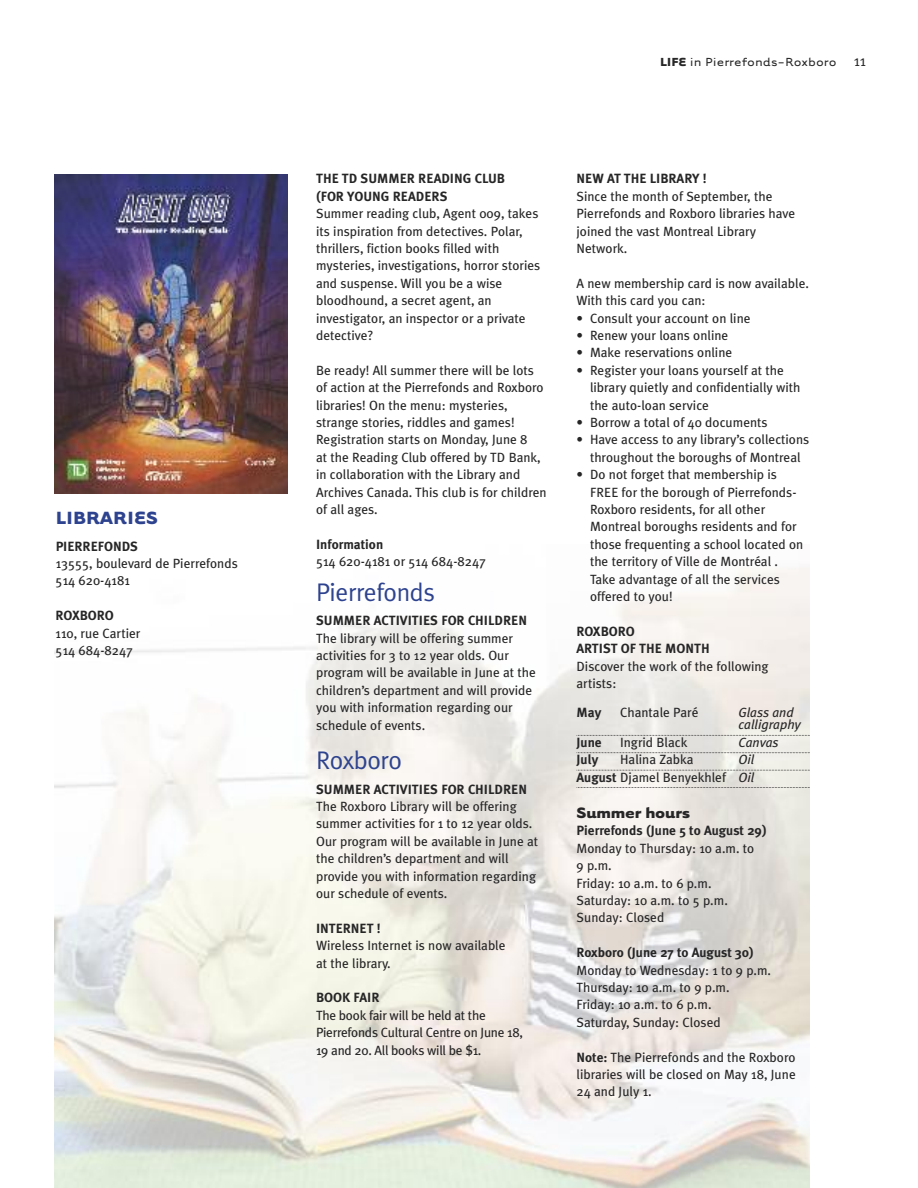
<style>
.page{position:relative;width:918px;height:1188px;background:#fff}
.page>*{position:absolute;margin:0;border:0;box-sizing:border-box;transform-origin:0 0}
.t1{font:25.5px "Meta Plus Normal";letter-spacing:-.015em;color:#2e438f}
.t2{font:700 20.4px "Tarzana Wide";color:#2e438f}
.t3{font:700 17.4px "Tarzana Wide";letter-spacing:-.01em;color:#272627}
.t4{font:13.5px "Tarzana Wide";color:#272627}
.t5{font:13.35px/17.4px "Meta Plus";color:#272627}
.t6{font:700 13.35px/17.4px "Meta Plus";color:#272627}
.t7{font:13.35px/17.4px "Meta Plus";letter-spacing:-.02em;color:#272627}
.t8{font:italic 13.35px/12px "Meta Plus";color:#272627}
.s1{font-weight:700}
.s2{font-family:"Meta Plus Normal";font-size:15px}
.s3{font-style:italic}
</style>
<div class="page">
<img style="left:54px;top:567px;width:756px;height:621px">
<svg style="left:577px;top:735px;width:233px;height:1px"></svg>
<svg style="left:577px;top:752px;width:233px;height:1px"></svg>
<svg style="left:577px;top:770px;width:233px;height:1px"></svg>
<svg style="left:577px;top:787px;width:233px;height:1px"></svg>
<img style="left:55px;top:175px;width:233px;height:318px">
<h2 class="t2" style="left:56px;top:505px;width:104px">LIBRARIES</h2>
<p class="t6" style="left:56px;top:537px;width:84px">PIERREFONDS</p>
<p class="t5" style="left:56px;top:555px;width:184px">13555, boulevard de Pierrefonds<br>514 620-4181</p>
<p class="t6" style="left:56px;top:607px;width:60px">ROXBORO</p>
<p class="t5" style="left:56px;top:624px;width:86px">110, rue Cartier<br>514 684-8247</p>
<p class="t4" style="left:660px;top:53px;width:208px"><span class="s1">LIFE</span> in Pierrefonds-Roxboro <span class="s2">11</span></p>
<p class="t6" style="left:316px;top:170px;width:191px">THE TD SUMMER READING CLUB (FOR YOUNG READERS</p>
<p class="t5" style="left:316px;top:205px;width:226px">Summer reading club, Agent 009, takes its inspiration from detectives. Polar, thrillers, fiction books filled with mysteries, investigations, horror stories and suspense. Will you be a wise bloodhound, a secret agent, an investigator, an inspector or a private detective?</p>
<p class="t5" style="left:316px;top:362px;width:232px">Be ready! All summer there will be lots of action at the Pierrefonds and Roxboro libraries! On the menu: mysteries, strange stories, riddles and games!<br>Registration starts on Monday, June 8<br>at the Reading Club offered by TD Bank, in collaboration with the Library and Archives Canada. This club is for children of all ages.</p>
<p class="t6" style="left:316px;top:536px;width:69px">Information</p>
<p class="t5" style="left:316px;top:553px;width:171px">514 620-4181 or 514 684-8247</p>
<h1 class="t1" style="left:316px;top:577px;width:120px">Pierrefonds</h1>
<p class="t6" style="left:316px;top:612px;width:212px">SUMMER ACTIVITIES FOR CHILDREN</p>
<p class="t5" style="left:316px;top:629px;width:221px">The library will be offering summer activities for 3 to 12 year olds. Our program will be available in June at the children’s department and will provide you with information regarding our schedule of events.</p>
<h1 class="t1" style="left:316px;top:746px;width:88px">Roxboro</h1>
<p class="t6" style="left:316px;top:780px;width:212px">SUMMER ACTIVITIES FOR CHILDREN</p>
<p class="t5" style="left:316px;top:798px;width:224px">The Roxboro Library will be offering summer activities for 1 to 12 year olds.<br>Our program will be available in June at the children’s department and will provide you with information regarding our schedule of events.</p>
<p class="t6" style="left:316px;top:919px;width:66px">INTERNET !</p>
<p class="t5" style="left:316px;top:937px;width:191px">Wireless Internet is now available at the library.</p>
<p class="t6" style="left:316px;top:989px;width:65px">BOOK FAIR</p>
<p class="t7" style="left:316px;top:1006px;width:209px">The book fair will be held at the<br>Pierrefonds Cultural Centre on June 18,<br>19 and 20. All books will be $1.</p>
<p class="t6" style="left:577px;top:170px;width:132px">NEW AT THE LIBRARY !</p>
<p class="t5" style="left:577px;top:188px;width:220px">Since the month of September, the<br>Pierrefonds and Roxboro libraries have joined the vast Montreal Library<br>Network.</p>
<p class="t5" style="left:577px;top:275px;width:234px">A new membership card is now available.<br>With this card you can:</p>
<p class="t5" style="left:577px;top:309px;width:176px">• Consult your account on line</p>
<p class="t5" style="left:577px;top:327px;width:153px">• Renew your loans online</p>
<p class="t5" style="left:577px;top:344px;width:157px">• Make reservations online</p>
<p class="t5" style="left:590px;top:362px;width:212px;text-indent:-14px">• Register your loans yourself at the library quietly and confidentially with the auto-loan service</p>
<p class="t5" style="left:577px;top:414px;width:193px">• Borrow a total of 40 documents</p>
<p class="t5" style="left:577px;top:431px;width:234px;text-align:center">• Have access to any library’s collections throughout the boroughs of Montreal</p>
<p class="t5" style="left:590px;top:466px;width:215px;text-indent:-14px">• Do not forget that membership is<br>FREE for the borough of Pierrefonds-<br>Roxboro residents, for all other<br>Montreal boroughs residents and for those frequenting a school located on the territory of Ville de Montréal .<br>Take advantage of all the services offered to you!</p>
<p class="t6" style="left:577px;top:623px;width:135px">ROXBORO<br>ARTIST OF THE MONTH</p>
<p class="t5" style="left:577px;top:657px;width:194px">Discover the work of the following artists:</p>
<p class="t6" style="left:577px;top:704px;width:26px">May</p>
<p class="t5" style="left:620px;top:704px;width:80px">Chantale Paré</p>
<p class="t8" style="left:739px;top:707px;width:64px">Glass and calligraphy</p>
<p class="t6" style="left:577px;top:734px;width:27px">June</p>
<p class="t5" style="left:620px;top:734px;width:69px">Ingrid Black</p>
<p class="t8" style="left:739px;top:736px;width:42px">Canvas</p>
<p class="t6" style="left:577px;top:751px;width:23px">July</p>
<p class="t5" style="left:620px;top:751px;width:75px">Halina Zabka</p>
<p class="t5" style="left:577px;top:751px;width:179px;text-align:right"><span class="s3">Oil<br></span><span class="s1">August</span> Djamel Benyekhlef <span class="s3">Oil</span></p>
<h3 class="t3" style="left:577px;top:802px;width:115px">Summer hours</h3>
<p class="t6" style="left:577px;top:822px;width:192px">Pierrefonds (June 5 to August 29)</p>
<p class="t5" style="left:577px;top:839px;width:179px">Monday to Thursday: 10 a.m. to<br>9 p.m.<br>Friday: 10 a.m. to 6 p.m.<br>Saturday: 10 a.m. to 5 p.m.<br>Sunday: Closed</p>
<p class="t6" style="left:577px;top:944px;width:179px">Roxboro (June 27 to August 30)</p>
<p class="t5" style="left:577px;top:961px;width:196px">Monday to Wednesday: 1 to 9 p.m.<br>Thursday: 10 a.m. to 9 p.m.<br>Friday: 10 a.m. to 6 p.m.<br>Saturday, Sunday: Closed</p>
<p class="t5" style="left:577px;top:1048px;width:221px;text-align:justify"><span class="s1">Note:</span> The Pierrefonds and the Roxboro libraries will be closed on May 18, June 24 and July 1.</p>
</div>
